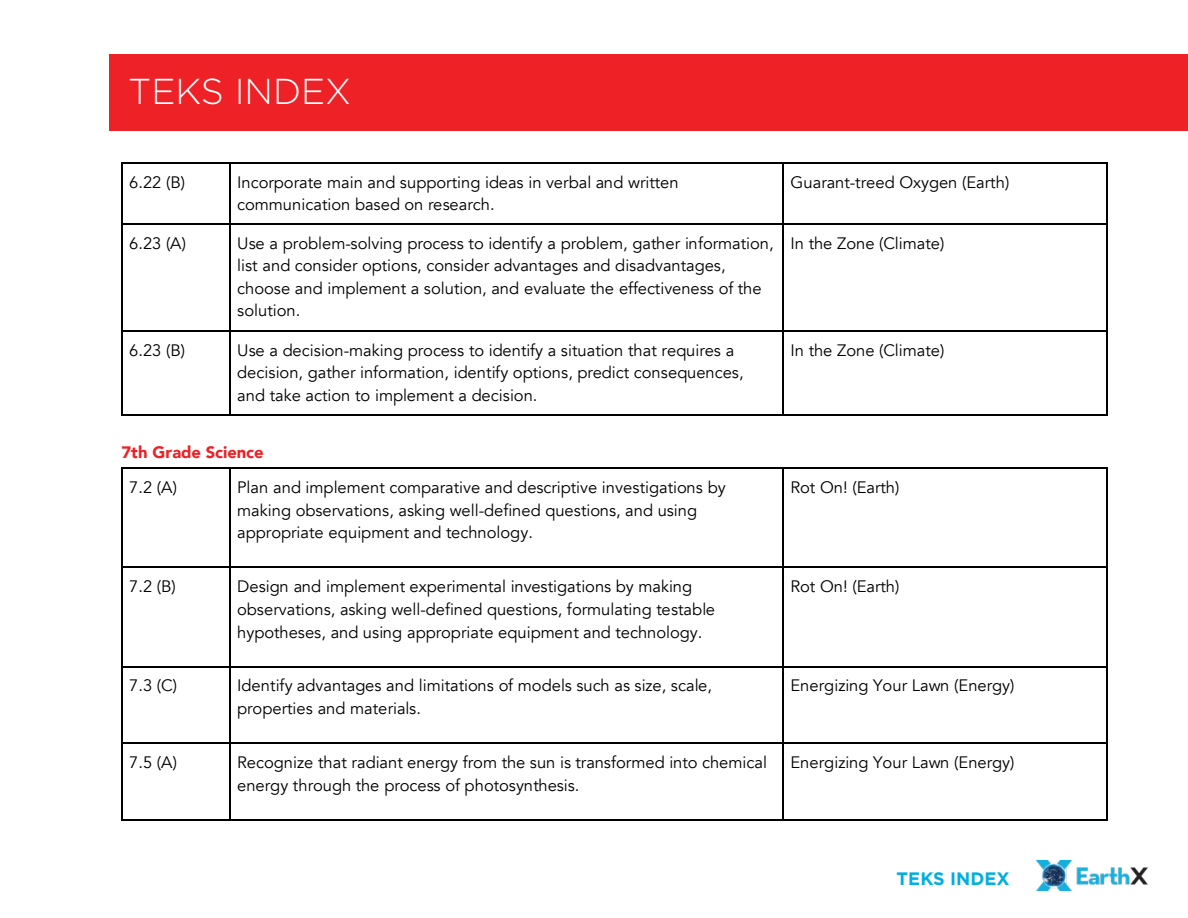
<style>
.page{position:relative;width:1188px;height:918px;background:#fff}
.page>*{position:absolute;margin:0;border:0;box-sizing:border-box;transform-origin:0 0}
.t1{font:300 36px "Gotham";color:#fff}
.t2{font:700 18px "Gotham";color:#00afde}
.t3{font:16.5px/22.5px "Avenir";color:#000}
.t4{font:900 16.5px "Avenir";letter-spacing:-.005em;color:#ed2126}
</style>
<div class="page">
<img style="left:1037px;top:860px;width:111px;height:31px">
<div style="left:109px;top:54px;width:1079px;height:76px;background:#ed2126"></div>
<hr style="left:122px;top:162px;width:107px;height:1px;background:#000">
<hr style="left:230px;top:162px;width:553px;height:1px;background:#000">
<hr style="left:784px;top:162px;width:323px;height:1px;background:#000">
<hr style="left:121px;top:171px;width:1px;height:53px;background:#000">
<hr style="left:229px;top:171px;width:1px;height:53px;background:#000">
<hr style="left:783px;top:171px;width:1px;height:53px;background:#000">
<hr style="left:1107px;top:171px;width:1px;height:53px;background:#000">
<hr style="left:122px;top:224px;width:107px;height:1px;background:#000">
<hr style="left:230px;top:224px;width:553px;height:1px;background:#000">
<hr style="left:784px;top:224px;width:323px;height:1px;background:#000">
<hr style="left:121px;top:233px;width:1px;height:97px;background:#000">
<hr style="left:229px;top:233px;width:1px;height:97px;background:#000">
<hr style="left:783px;top:233px;width:1px;height:97px;background:#000">
<hr style="left:1107px;top:233px;width:1px;height:97px;background:#000">
<hr style="left:122px;top:330px;width:107px;height:2px;background:#000">
<hr style="left:230px;top:330px;width:553px;height:2px;background:#000">
<hr style="left:784px;top:330px;width:323px;height:2px;background:#000">
<hr style="left:121px;top:339px;width:1px;height:75px;background:#000">
<hr style="left:122px;top:414px;width:107px;height:2px;background:#000">
<hr style="left:229px;top:339px;width:1px;height:75px;background:#000">
<hr style="left:230px;top:414px;width:553px;height:2px;background:#000">
<hr style="left:783px;top:339px;width:1px;height:75px;background:#000">
<hr style="left:784px;top:414px;width:323px;height:2px;background:#000">
<hr style="left:1107px;top:339px;width:1px;height:75px;background:#000">
<hr style="left:122px;top:468px;width:107px;height:1px;background:#000">
<hr style="left:230px;top:468px;width:553px;height:1px;background:#000">
<hr style="left:784px;top:468px;width:323px;height:1px;background:#000">
<hr style="left:121px;top:477px;width:1px;height:90px;background:#000">
<hr style="left:229px;top:477px;width:1px;height:90px;background:#000">
<hr style="left:783px;top:477px;width:1px;height:90px;background:#000">
<hr style="left:1107px;top:477px;width:1px;height:90px;background:#000">
<hr style="left:122px;top:567px;width:107px;height:1px;background:#000">
<hr style="left:230px;top:567px;width:553px;height:1px;background:#000">
<hr style="left:784px;top:567px;width:323px;height:1px;background:#000">
<hr style="left:121px;top:576px;width:1px;height:90px;background:#000">
<hr style="left:229px;top:576px;width:1px;height:90px;background:#000">
<hr style="left:783px;top:576px;width:1px;height:90px;background:#000">
<hr style="left:1107px;top:576px;width:1px;height:90px;background:#000">
<hr style="left:122px;top:666px;width:107px;height:1px;background:#000">
<hr style="left:230px;top:666px;width:553px;height:1px;background:#000">
<hr style="left:784px;top:666px;width:323px;height:1px;background:#000">
<hr style="left:121px;top:675px;width:1px;height:67px;background:#000">
<hr style="left:229px;top:675px;width:1px;height:67px;background:#000">
<hr style="left:783px;top:675px;width:1px;height:67px;background:#000">
<hr style="left:1107px;top:675px;width:1px;height:67px;background:#000">
<hr style="left:122px;top:742px;width:107px;height:2px;background:#000">
<hr style="left:230px;top:742px;width:553px;height:2px;background:#000">
<hr style="left:784px;top:742px;width:323px;height:2px;background:#000">
<hr style="left:121px;top:751px;width:1px;height:68px;background:#000">
<hr style="left:122px;top:819px;width:107px;height:1px;background:#000">
<hr style="left:229px;top:751px;width:1px;height:68px;background:#000">
<hr style="left:230px;top:819px;width:553px;height:1px;background:#000">
<hr style="left:783px;top:751px;width:1px;height:68px;background:#000">
<hr style="left:784px;top:819px;width:323px;height:1px;background:#000">
<hr style="left:1107px;top:751px;width:1px;height:68px;background:#000">
<h1 class="t1" style="left:128px;top:68px;width:225px">TEKS INDEX</h1>
<p class="t3" style="left:129px;top:171px;width:58px">6.22 (B)</p>
<p class="t3" style="left:237px;top:171px;width:443px">Incorporate main and supporting ideas in verbal and written communication based on research.</p>
<p class="t3" style="left:790px;top:171px;width:220px">Guarant-treed Oxygen (Earth)</p>
<p class="t3" style="left:129px;top:232px;width:58px">6.23 (A)</p>
<p class="t3" style="left:237px;top:232px;width:538px">Use a problem-solving process to identify a problem, gather information, list and consider options, consider advantages and disadvantages, choose and implement a solution, and evaluate the effectiveness of the solution.</p>
<p class="t3" style="left:790px;top:232px;width:156px">In the Zone (Climate)</p>
<p class="t3" style="left:129px;top:339px;width:58px">6.23 (B)</p>
<p class="t3" style="left:237px;top:339px;width:508px">Use a decision-making process to identify a situation that requires a decision, gather information, identify options, predict consequences, and take action to implement a decision.</p>
<p class="t3" style="left:790px;top:339px;width:156px">In the Zone (Climate)</p>
<p class="t4" style="left:122px;top:438px;width:143px">7th Grade Science</p>
<p class="t3" style="left:129px;top:477px;width:49px">7.2 (A)</p>
<p class="t3" style="left:237px;top:477px;width:490px">Plan and implement comparative and descriptive investigations by making observations, asking well-defined questions, and using appropriate equipment and technology.</p>
<p class="t3" style="left:790px;top:477px;width:111px">Rot On! (Earth)</p>
<p class="t3" style="left:129px;top:576px;width:48px">7.2 (B)</p>
<p class="t3" style="left:237px;top:575px;width:479px">Design and implement experimental investigations by making observations, asking well-defined questions, formulating testable hypotheses, and using appropriate equipment and technology.</p>
<p class="t3" style="left:790px;top:576px;width:111px">Rot On! (Earth)</p>
<p class="t3" style="left:129px;top:675px;width:49px">7.3 (C)</p>
<p class="t3" style="left:237px;top:674px;width:477px">Identify advantages and limitations of models such as size, scale, properties and materials.</p>
<p class="t3" style="left:790px;top:675px;width:225px">Energizing Your Lawn (Energy)</p>
<p class="t3" style="left:129px;top:751px;width:49px">7.5 (A)</p>
<p class="t3" style="left:237px;top:751px;width:531px">Recognize that radiant energy from the sun is transformed into chemical energy through the process of photosynthesis.</p>
<p class="t3" style="left:790px;top:751px;width:225px">Energizing Your Lawn (Energy)</p>
<p class="t2" style="left:897px;top:866px;width:115px">TEKS INDEX</p>
</div>
